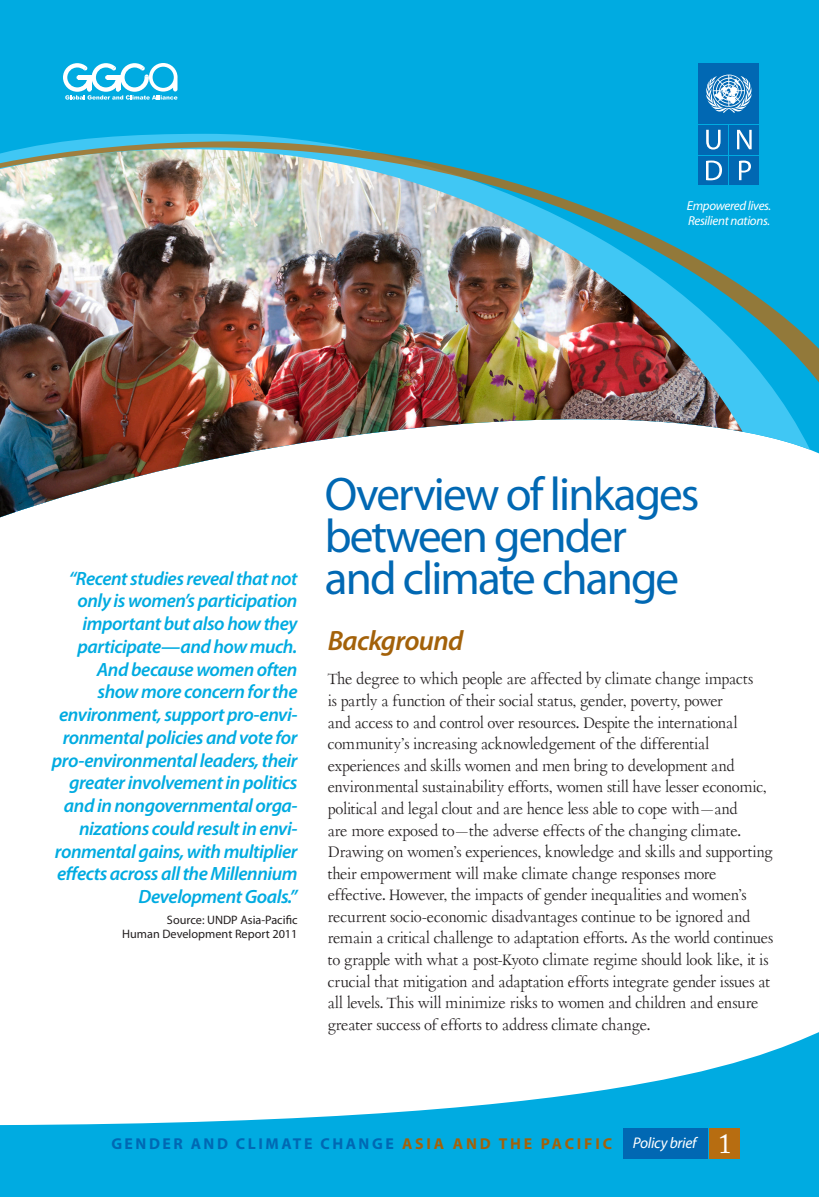
<style>
.page{position:relative;width:819px;height:1197px;background:#fff}
.page>*{position:absolute;margin:0;border:0;box-sizing:border-box;transform-origin:0 0}
.t1{font:47.25px/42px "Myriad Pro";letter-spacing:-.04em;color:#0168b3}
.t2{font:italic 600 28px "Myriad Pro";letter-spacing:-.025em;color:#a36109}
.t3{font:27.65px "Adobe Caslon";color:#fff}
.t4{font:italic 600 19.25px/22.8px "Myriad Pro";letter-spacing:-.025em;color:#00abe1;text-align:right}
.txt{font:16.1px/21.5px "Aetna JY Newstyle Roman";letter-spacing:-.015em;color:#231f20}
.t5{font:700 15.75px "Myriad Pro";letter-spacing:.16em;color:#0168b3}
.t6{font:italic 15.4px "Myriad Pro";letter-spacing:-.02em;color:#fff}
.t7{font:italic 12.95px "Myriad";letter-spacing:-.025em;color:#fff}
.source{font:12.25px/14px "Myriad Pro";color:#231f20;text-align:right}
.s1{color:#a36109}
</style>
<div class="page">
<div style="left:0;top:0;width:819px;height:454px;background:#00abe1"></div>
<svg style="left:0;top:134px;width:810px;height:320px;background:#32bdea"></svg>
<img style="left:0;top:404px;width:743px;height:113px">
<img style="left:0;top:141px;width:819px;height:263px">
<div style="left:699px;top:125px;width:29px;height:29px;background:#0168b3"></div>
<svg style="left:706px;top:130px;width:15px;height:20px"></svg>
<div style="left:730px;top:125px;width:29px;height:29px;background:#0168b3"></div>
<svg style="left:737px;top:130px;width:15px;height:19px"></svg>
<div style="left:730px;top:156px;width:29px;height:29px;background:#0168b3"></div>
<svg style="left:739px;top:161px;width:12px;height:19px"></svg>
<div style="left:699px;top:156px;width:29px;height:29px;background:#0168b3"></div>
<svg style="left:706px;top:161px;width:16px;height:19px"></svg>
<div style="left:699px;top:63px;width:60px;height:60px;background:#0168b3"></div>
<svg style="left:706px;top:75px;width:46px;height:38px"></svg>
<svg style="left:63px;top:63px;width:115px;height:37px"></svg>
<svg style="left:0;top:1032px;width:819px;height:165px;fill:#00abe1"></svg>
<div style="left:623px;top:1128px;width:84px;height:30px;background:#0168b3"></div>
<div style="left:710px;top:1128px;width:30px;height:30px;background:#b76d11"></div>
<p class="t7" style="left:687px;top:200px;width:86px">Empowered lives.</p>
<p class="t7" style="left:688px;top:214px;width:84px">Resilient nations.</p>
<p class="t1" style="left:325px;top:473px;width:376px">Overview of linkages between gender</p>
<p class="t4" style="left:69px;top:566px;width:230px">“Recent studies reveal that not</p>
<p class="t1" style="left:325px;top:557px;width:356px">and climate change</p>
<p class="t4" style="left:52px;top:589px;width:247px">only is women’s participation important but also how they participate—and how much.<br>And because women often show more concern for the environment, support pro-envi&shy;ronmental policies and vote for pro-environmental leaders, their greater involvement in politics and in nongovernmental orga&shy;nizations could result in envi&shy;ronmental gains, with multiplier effects across all the Millennium<br>Development Goals.”</p>
<p class="source" style="left:122px;top:912px;width:177px">Source: UNDP Asia-Pacific<br>Human Development Report 2011</p>
<p class="t2" style="left:328px;top:623px;width:137px">Background</p>
<p class="txt" style="left:328px;top:669px;width:447px">The degree to which people are affected by climate change impacts<br>is partly a function of their social status, gender, poverty, power<br>and access to and control over resources. Despite the international community’s increasing acknowledgement of the differential experiences and skills women and men bring to development and environmental sustainability efforts, women still have lesser economic, political and legal clout and are hence less able to cope with—and<br>are more exposed to—the adverse effects of the changing climate.<br>Drawing on women’s experiences, knowledge and skills and supporting their empowerment will make climate change responses more effective. However, the impacts of gender inequalities and women’s recurrent socio-economic disadvantages continue to be ignored and remain a critical challenge to adaptation efforts. As the world continues to grapple with what a post-Kyoto climate regime should look like, it is crucial that mitigation and adaptation efforts integrate gender issues at all levels. This will minimize risks to women and children and ensure greater success of efforts to address climate change.</p>
<p class="t5" style="left:111px;top:1133px;width:502px">GENDER AND CLIMATE CHANGE <span class="s1">ASIA AND THE PACIFIC</span></p>
<p class="t6" style="left:633px;top:1134px;width:65px">Policy brief</p>
<p class="t3" style="left:718px;top:1127px;width:15px">1</p>
</div>
